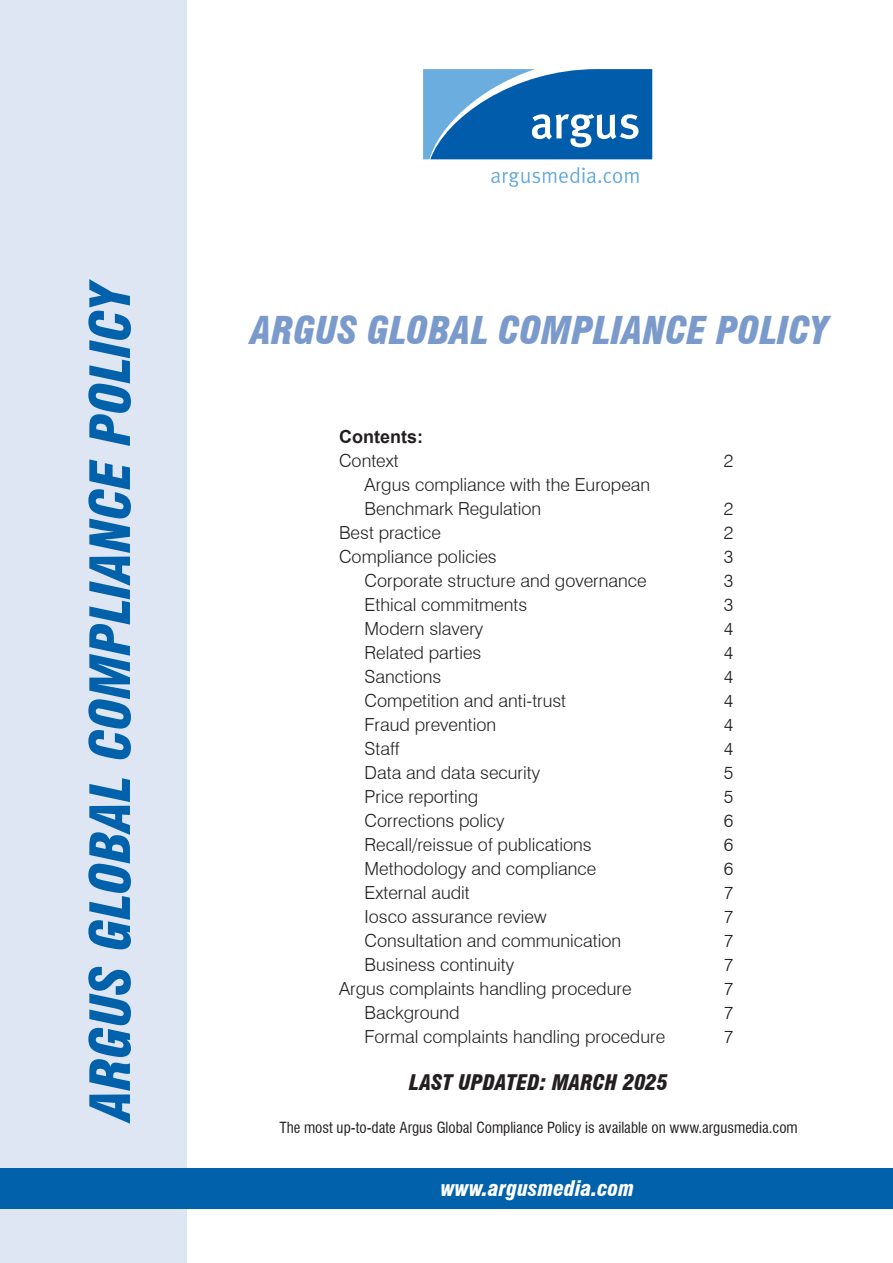
<style>
.page{position:relative;width:893px;height:1263px;background:#fff}
.page>*{position:absolute;margin:0;border:0;box-sizing:border-box;transform-origin:0 0}
.t1{font:italic 900 condensed 54px "Swiss 721 BT";color:#0161aa}
.t2{font:italic 900 condensed 37.5px "Swiss 721 BT";color:#7b9acc}
.t3{font:italic 900 condensed 21px "Swiss 721 BT";color:#231f20}
.t4{font:italic 900 condensed 21px "Swiss 721 BT";color:#fff}
.t5{font:300 18px/24px "Swiss 721 BT";color:#231f20}
.t6{font:700 18px "Arial";color:#231f20}
.t7{font:condensed 15px "Swiss 721 BT";color:#231f20}
</style>
<div class="page">
<div style="left:0;top:0;width:186px;height:1263px;background:#dfe6f3"></div>
<div style="left:0;top:1168px;width:893px;height:41px;background:#0161aa"></div>
<svg style="left:423px;top:69px;width:229px;height:90px"></svg>
<svg style="left:491px;top:167px;width:147px;height:20px"></svg>
<p class="t1" style="left:78px;top:1120px;width:842px;rotate:-90deg">ARGUS GLOBAL COMPLIANCE POLICY</p>
<p class="t2" style="left:251px;top:307px;width:579px">ARGUS GLOBAL COMPLIANCE POLICY</p>
<p class="t6" style="left:339px;top:424px;width:85px">Contents:</p>
<p class="t5" style="left:339px;top:448px;width:61px">Context</p>
<p class="t5" style="left:724px;top:448px;width:11px">2</p>
<p class="t5" style="left:365px;top:472px;width:287px">Argus compliance with the European<br>Benchmark Regulation</p>
<p class="t5" style="left:724px;top:496px;width:11px">2</p>
<p class="t5" style="left:339px;top:520px;width:103px">Best practice</p>
<p class="t5" style="left:724px;top:520px;width:11px">2</p>
<p class="t5" style="left:339px;top:544px;width:159px">Compliance policies</p>
<p class="t5" style="left:724px;top:544px;width:11px">3</p>
<p class="t5" style="left:365px;top:568px;width:284px">Corporate structure and governance</p>
<p class="t5" style="left:724px;top:568px;width:11px">3</p>
<p class="t5" style="left:365px;top:592px;width:164px">Ethical commitments</p>
<p class="t5" style="left:724px;top:592px;width:11px">3</p>
<p class="t5" style="left:365px;top:616px;width:120px">Modern slavery</p>
<p class="t5" style="left:724px;top:616px;width:11px">4</p>
<p class="t5" style="left:365px;top:640px;width:118px">Related parties</p>
<p class="t5" style="left:724px;top:640px;width:11px">4</p>
<p class="t5" style="left:365px;top:664px;width:78px">Sanctions</p>
<p class="t5" style="left:724px;top:664px;width:11px">4</p>
<p class="t5" style="left:365px;top:688px;width:203px">Competition and anti-trust</p>
<p class="t5" style="left:724px;top:688px;width:11px">4</p>
<p class="t5" style="left:365px;top:712px;width:133px">Fraud prevention</p>
<p class="t5" style="left:724px;top:712px;width:11px">4</p>
<p class="t5" style="left:365px;top:736px;width:37px">Staff</p>
<p class="t5" style="left:724px;top:736px;width:11px">4</p>
<p class="t5" style="left:365px;top:760px;width:177px">Data and data security</p>
<p class="t5" style="left:724px;top:760px;width:11px">5</p>
<p class="t5" style="left:365px;top:784px;width:115px">Price reporting</p>
<p class="t5" style="left:724px;top:784px;width:11px">5</p>
<p class="t5" style="left:365px;top:808px;width:141px">Corrections policy</p>
<p class="t5" style="left:724px;top:808px;width:11px">6</p>
<p class="t5" style="left:365px;top:832px;width:229px">Recall/reissue of publications</p>
<p class="t5" style="left:724px;top:832px;width:11px">6</p>
<p class="t5" style="left:365px;top:856px;width:233px">Methodology and compliance</p>
<p class="t5" style="left:724px;top:856px;width:11px">6</p>
<p class="t5" style="left:365px;top:880px;width:107px">External audit</p>
<p class="t5" style="left:724px;top:880px;width:11px">7</p>
<p class="t5" style="left:365px;top:904px;width:183px">Iosco assurance review</p>
<p class="t5" style="left:724px;top:904px;width:11px">7</p>
<p class="t5" style="left:365px;top:928px;width:258px">Consultation and communication</p>
<p class="t5" style="left:724px;top:928px;width:11px">7</p>
<p class="t5" style="left:365px;top:952px;width:151px">Business continuity</p>
<p class="t5" style="left:724px;top:952px;width:11px">7</p>
<p class="t5" style="left:339px;top:976px;width:294px">Argus complaints handling procedure</p>
<p class="t5" style="left:724px;top:976px;width:11px">7</p>
<p class="t5" style="left:365px;top:1000px;width:97px">Background</p>
<p class="t5" style="left:724px;top:1000px;width:11px">7</p>
<p class="t5" style="left:365px;top:1024px;width:302px">Formal complaints handling procedure</p>
<p class="t5" style="left:724px;top:1024px;width:11px">7</p>
<p class="t3" style="left:409px;top:1070px;width:261px">LAST UPDATED: MARCH 2025</p>
<p class="t7" style="left:279px;top:1119px;width:520px">The most up-to-date Argus Global Compliance Policy is available on www.argusmedia.com</p>
<p class="t4" style="left:441px;top:1176px;width:195px">www.argusmedia.com</p>
</div>
